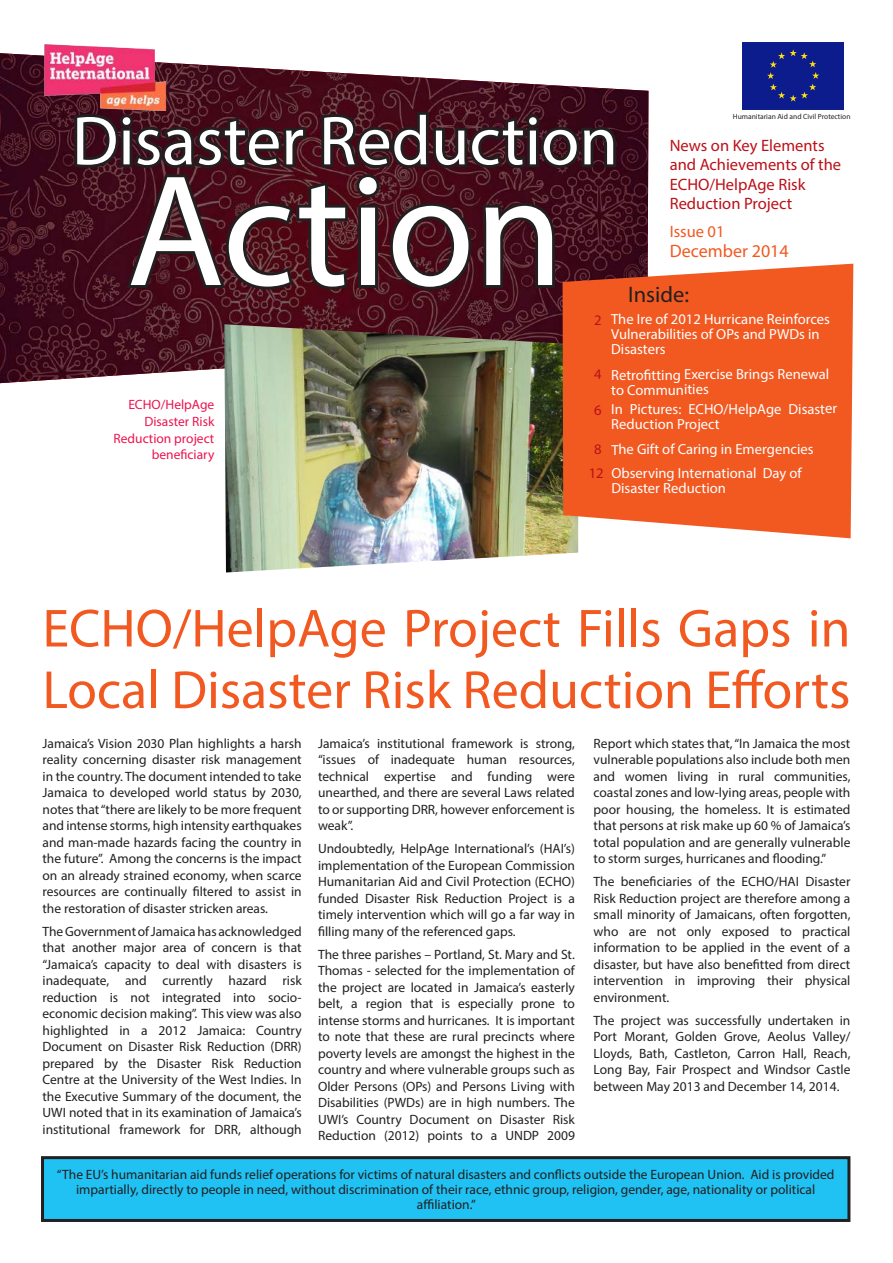
<style>
.page{position:relative;width:893px;height:1263px;background:#fff}
.page>*{position:absolute;margin:0;border:0;box-sizing:border-box;transform-origin:0 0}
.t1{font:159.9px "Myriad Pro";color:#fff}
.t2{font:69.75px "Myriad Pro";color:#fff}
.t3{font:54px/61.5px "Myriad Pro";color:#f15921}
.t4{font:22.5px "Myriad Pro";color:#231f20}
.t5{font:18px "Myriad Pro";color:#f15921}
.t6{font:16.5px/19.5px "Myriad Pro";color:#bb1018}
.t7{font:16.5px "Myriad Pro";color:#f15921}
.t8{font:14.7px/15.1px "Myriad Pro";color:#fff}
.t9{font:14.7px/23.4px "Myriad Pro";color:#bb1018;text-align:center}
.t10{font:13.5px/16.5px "Myriad Pro";color:#231f20;text-align:justify}
.t11{font:13.5px/16.8px "Myriad Pro";color:#ed1450;text-align:right}
.t12{font:7.5px "Myriad Pro";color:#231f20}
</style>
<div class="page">
<img style="left:0;top:53px;width:648px;height:330px">
<img style="left:224px;top:324px;width:354px;height:248px">
<svg style="left:563px;top:264px;width:290px;height:274px;background:#f0622e"></svg>
<svg style="left:71px;top:109px;width:548px;height:184px;background:#40161f"></svg>
<div style="left:43px;top:1158px;width:806px;height:62px;background:#1fc2f3"></div>
<div style="left:41px;top:1156px;width:809px;height:66px;border:3px solid #231f20"></div>
<div style="left:742px;top:43px;width:101px;height:66px;background:#0c1c8c"></div>
<img style="left:43px;top:44px;width:124px;height:67px">
<p class="t12" style="left:733px;top:111px;width:119px">Humanitarian Aid and Civil Protection</p>
<h2 class="t2" style="left:72px;top:98px;width:548px">Disaster Reduction</h2>
<h1 class="t1" style="left:127px;top:133px;width:438px">Action</h1>
<p class="t6" style="left:670px;top:135px;width:173px">News on Key Elements and Achievements of the<br>ECHO/HelpAge Risk<br>Reduction Project</p>
<p class="t7" style="left:670px;top:221px;width:56px">Issue 01</p>
<h3 class="t5" style="left:670px;top:239px;width:120px">December 2014</h3>
<h3 class="t4" style="left:628px;top:280px;width:62px">Inside:</h3>
<p class="t8" style="left:611px;top:311px;width:220px">The Ire of 2012 Hurricane Reinforces<br>Vulnerabilities of OPs and PWDs in<br>Disasters</p>
<p class="t8" style="left:611px;top:367px;width:220px">Retrofitting Exercise Brings Renewal to Communities</p>
<p class="t8" style="left:611px;top:401px;width:227px">In Pictures: ECHO/HelpAge Disaster<br>Reduction Project</p>
<p class="t8" style="left:611px;top:437px;width:204px;line-height:23.5px">The Gift of Caring in Emergencies<br>Observing International Day of</p>
<p class="t8" style="left:611px;top:480px;width:116px">Disaster Reduction</p>
<p class="t9" style="left:594px;top:308px;width:9px">2</p>
<p class="t9" style="left:594px;top:362px;width:9px">4</p>
<p class="t9" style="left:594px;top:398px;width:9px">6</p>
<p class="t9" style="left:589px;top:437px;width:17px">8<br>12</p>
<p class="t11" style="left:114px;top:396px;width:102px">ECHO/HelpAge<br>Disaster Risk<br>Reduction project beneficiary</p>
<h3 class="t3" style="left:43px;top:597px;width:809px">ECHO/HelpAge Project Fills Gaps in<br>Local Disaster Risk Reduction Efforts</h3>
<p class="t10" style="left:43px;top:735px;width:261px">Jamaica’s Vision 2030 Plan highlights a harsh reality concerning disaster risk management in the country. The document intended to take Jamaica to developed world status by 2030, notes that “there are likely to be more frequent and intense storms, high intensity earthquakes and man-made hazards facing the country in the future”. Among the concerns is the impact on an already strained economy, when scarce resources are continually filtered to assist in the restoration of disaster stricken areas.</p>
<p class="t10" style="left:43px;top:923px;width:261px">The Government of Jamaica has acknowledged that another major area of concern is that “Jamaica’s capacity to deal with disasters is inadequate, and currently hazard risk reduction is not integrated into socio&shy;economic decision making”. This view was also highlighted in a 2012 Jamaica: Country Document on Disaster Risk Reduction (DRR) prepared by the Disaster Risk Reduction Centre at the University of the West Indies. In the Executive Summary of the document, the UWI noted that in its examination of Jamaica’s institutional framework for DRR, although</p>
<p class="t10" style="left:318px;top:735px;width:258px">Jamaica’s institutional framework is strong, “issues of inadequate human resources, technical expertise and funding were unearthed, and there are several Laws related to or supporting DRR, however enforcement is weak”.</p>
<p class="t10" style="left:318px;top:840px;width:258px">Undoubtedly, HelpAge International’s (HAI’s) implementation of the European Commission Humanitarian Aid and Civil Protection (ECHO) funded Disaster Risk Reduction Project is a timely intervention which will go a far way in filling many of the referenced gaps.</p>
<p class="t10" style="left:318px;top:946px;width:258px">The three parishes – Portland, St. Mary and St.<br>Thomas - selected for the implementation of the project are located in Jamaica’s easterly belt, a region that is especially prone to intense storms and hurricanes. It is important to note that these are rural precincts where poverty levels are amongst the highest in the country and where vulnerable groups such as Older Persons (OPs) and Persons Living with Disabilities (PWDs) are in high numbers. The UWI’s Country Document on Disaster Risk Reduction (2012) points to a UNDP 2009</p>
<p class="t10" style="left:594px;top:735px;width:258px">Report which states that, “In Jamaica the most vulnerable populations also include both men and women living in rural communities, coastal zones and low-lying areas, people with poor housing, the homeless. It is estimated that persons at risk make up 60 % of Jamaica’s total population and are generally vulnerable to storm surges, hurricanes and flooding.”</p>
<p class="t10" style="left:594px;top:873px;width:258px">The beneficiaries of the ECHO/HAI Disaster Risk Reduction project are therefore among a small minority of Jamaicans, often forgotten, who are not only exposed to practical information to be applied in the event of a disaster, but have also benefitted from direct intervention in improving their physical environment.</p>
<p class="t10" style="left:594px;top:1011px;width:258px">The project was successfully undertaken in Port Morant, Golden Grove, Aeolus Valley/ Lloyds, Bath, Castleton, Carron Hall, Reach, Long Bay, Fair Prospect and Windsor Castle between May 2013 and December 14, 2014.</p>
<p class="t10" style="left:57px;top:1167px;width:779px;line-height:15px;text-align:center">“The EU’s humanitarian aid funds relief operations for victims of natural disasters and conflicts outside the European Union. Aid is provided impartially, directly to people in need, without discrimination of their race, ethnic group, religion, gender, age, nationality or political affiliation.”</p>
</div>
